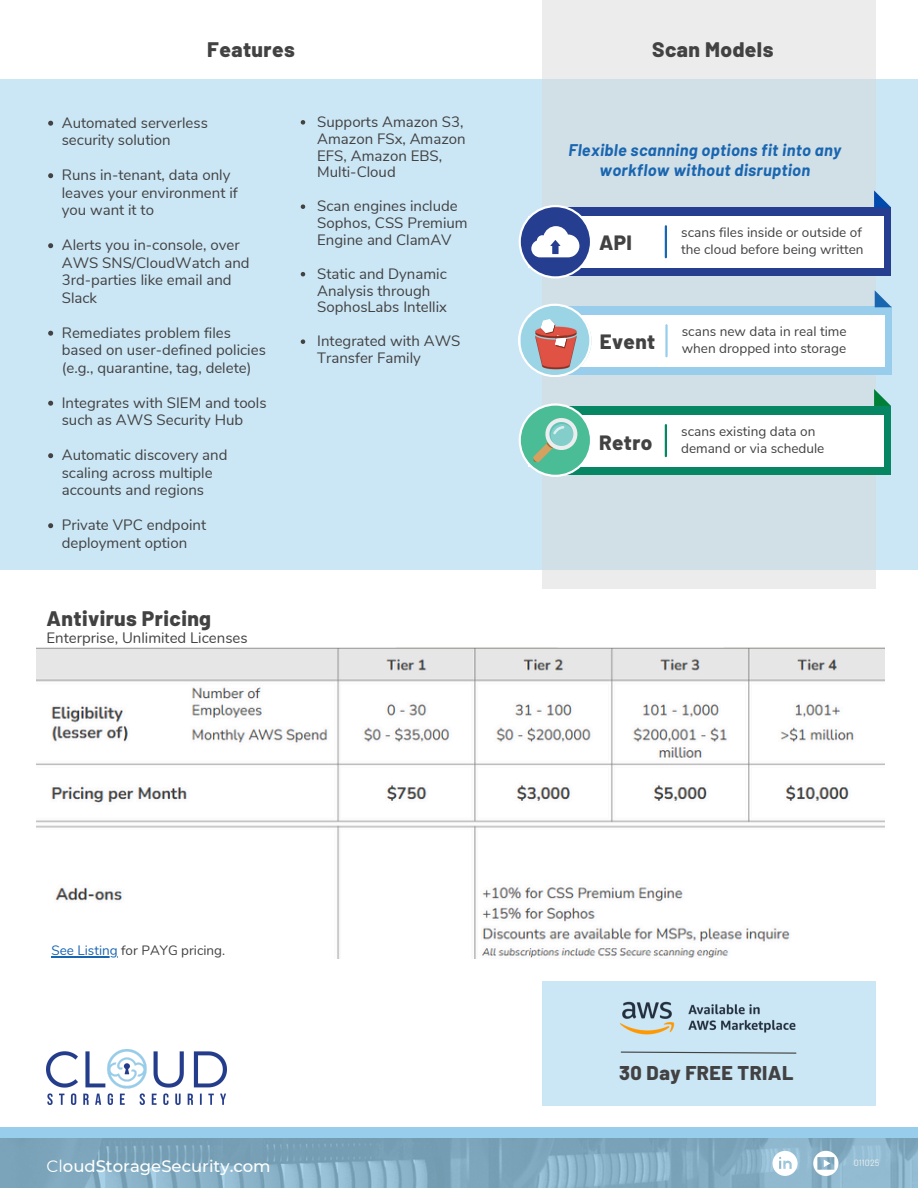
<style>
.page{position:relative;width:918px;height:1188px;background:#fff}
.page>*{position:absolute;margin:0;border:0;box-sizing:border-box;transform-origin:0 0}
.t1{font:800 21px "Barlow";letter-spacing:.02em;color:#424242}
.t2{font:800 20.7px "Barlow";letter-spacing:.02em;color:#424242}
.t3{font:800 19.95px "Barlow";letter-spacing:.02em;color:#424242}
.t4{font:italic 700 16.5px/20.2px "Barlow";letter-spacing:.02em;color:#1966b0;text-align:center}
.t5{font:500 16.5px "Montserrat";color:#fff}
.t6{font:15px/17.5px "Nunito Sans";color:#424242}
.t7{font:15px "Nunito";color:#424242}
.t8{font:13.65px/16.4px "Nunito Sans";color:#424242}
.t9{font:13.5px "Nunito";color:#424242}
.t10{font:9px "Barlow";color:#eeefee}
.s1{color:#1966b0}
.s2{font-weight:400}
</style>
<div class="page">
<div style="left:0;top:79px;width:918px;height:490px;background:#cbe6f5"></div>
<svg style="left:542px;top:0;width:333px;height:589px;fill:#d1dfe7"></svg>
<div style="left:0;top:1127px;width:918px;height:61px;background:#98ceeb"></div>
<img style="left:0;top:1139px;width:918px;height:49px">
<svg style="left:773px;top:1151px;width:24px;height:25px"></svg>
<svg style="left:813px;top:1151px;width:25px;height:25px"></svg>
<img style="left:47px;top:1050px;width:180px;height:55px">
<div style="left:542px;top:981px;width:333px;height:124px;background:#cbe6f5"></div>
<img style="left:619px;top:1001px;width:177px;height:34px">
<svg style="left:621px;top:1052px;width:176px;height:2px"></svg>
<div style="left:556px;top:307px;width:336px;height:68px;background:#98ceeb"></div>
<div style="left:529px;top:315px;width:356px;height:51px;background:#fff"></div>
<svg style="left:518px;top:304px;width:74px;height:73px"></svg>
<hr style="left:665px;top:325px;width:3px;height:31px;background:#98ceeb">
<svg style="left:875px;top:290px;width:17px;height:17px"></svg>
<div style="left:557px;top:208px;width:334px;height:68px;background:#263e90"></div>
<div style="left:528px;top:216px;width:356px;height:51px;background:#fff"></div>
<svg style="left:519px;top:205px;width:73px;height:74px"></svg>
<hr style="left:665px;top:226px;width:2px;height:31px;background:#1966b0">
<svg style="left:874px;top:190px;width:17px;height:17px"></svg>
<div style="left:557px;top:406px;width:334px;height:68px;background:#068662"></div>
<div style="left:528px;top:415px;width:356px;height:51px;background:#fff"></div>
<svg style="left:519px;top:403px;width:73px;height:74px"></svg>
<hr style="left:665px;top:425px;width:2px;height:31px;background:#068662">
<svg style="left:874px;top:389px;width:17px;height:17px"></svg>
<img style="left:36px;top:647px;width:849px;height:312px">
<svg style="left:48px;top:121px;width:5px;height:5px"></svg>
<svg style="left:48px;top:173px;width:5px;height:5px"></svg>
<svg style="left:48px;top:243px;width:5px;height:5px"></svg>
<svg style="left:48px;top:331px;width:5px;height:5px"></svg>
<svg style="left:48px;top:401px;width:5px;height:5px"></svg>
<svg style="left:48px;top:453px;width:5px;height:5px"></svg>
<svg style="left:48px;top:523px;width:5px;height:5px"></svg>
<svg style="left:301px;top:120px;width:4px;height:5px"></svg>
<svg style="left:301px;top:204px;width:4px;height:5px"></svg>
<svg style="left:301px;top:272px;width:4px;height:4px"></svg>
<svg style="left:301px;top:339px;width:4px;height:5px"></svg>
<hr style="left:51px;top:956px;width:67px;height:1px;background:#1966b0">
<p class="t1" style="left:207px;top:36px;width:89px">Features</p>
<p class="t1" style="left:652px;top:36px;width:123px">Scan Models</p>
<p class="t6" style="left:62px;top:114px;width:148px">Automated serverless security solution</p>
<h3 class="t6" style="left:62px;top:166px;width:177px">Runs in-tenant, data only leaves your environment if you want it to</h3>
<p class="t6" style="left:62px;top:236px;width:189px">Alerts you in-console, over<br>AWS SNS/CloudWatch and<br>3rd-parties like email and<br>Slack</p>
<h1 class="t6" style="left:62px;top:324px;width:206px">Remediates problem files based on user-defined policies (e.g., quarantine, tag, delete)</h1>
<p class="t6" style="left:62px;top:394px;width:206px">Integrates with SIEM and tools such as AWS Security Hub</p>
<h5 class="t6" style="left:62px;top:446px;width:167px">Automatic discovery and scaling across multiple accounts and regions</h5>
<p class="t6" style="left:62px;top:516px;width:146px">Private VPC endpoint deployment option</p>
<p class="t1" style="left:47px;top:605px;width:166px">Antivirus Pricing</p>
<p class="t7" style="left:47px;top:628px;width:203px">Enterprise, Unlimited Licenses</p>
<p class="t6" style="left:317px;top:113px;width:150px;line-height:16.8px">Supports Amazon S3,<br>Amazon FSx, Amazon<br>EFS, Amazon EBS,<br>Multi-Cloud</p>
<p class="t6" style="left:317px;top:198px;width:152px;line-height:16.8px">Scan engines include<br>Sophos, CSS Premium<br>Engine and ClamAV</p>
<h2 class="t6" style="left:317px;top:265px;width:131px;line-height:16.8px">Static and Dynamic<br>Analysis through<br>SophosLabs Intellix</h2>
<h5 class="t6" style="left:317px;top:333px;width:145px;line-height:16.8px">Integrated with AWS<br>Transfer Family</h5>
<p class="t4" style="left:568px;top:139px;width:274px">Flexible scanning options fit into any workflow without disruption</p>
<p class="t2" style="left:599px;top:229px;width:35px">API</p>
<p class="t8" style="left:681px;top:225px;width:184px">scans files inside or outside of the cloud before being written</p>
<h2 class="t2" style="left:600px;top:328px;width:57px">Event</h2>
<p class="t8" style="left:682px;top:324px;width:166px">scans new data in real time when dropped into storage</p>
<p class="t8" style="left:681px;top:424px;width:136px">scans existing data on</p>
<p class="t2" style="left:599px;top:429px;width:55px">Retro</p>
<p class="t8" style="left:681px;top:440px;width:145px">demand or via schedule</p>
<h2 class="t9" style="left:51px;top:941px;width:175px"><span class="s1">See Listing</span> for PAYG pricing.</h2>
<p class="t5" style="left:47px;top:1156px;width:226px"><span class="s2">Cl</span>oudStorageSecurity.com</p>
<h2 class="t3" style="left:619px;top:1060px;width:176px">30 Day FREE TRIAL</h2>
<p class="t10" style="left:854px;top:1157px;width:27px">011025</p>
</div>
